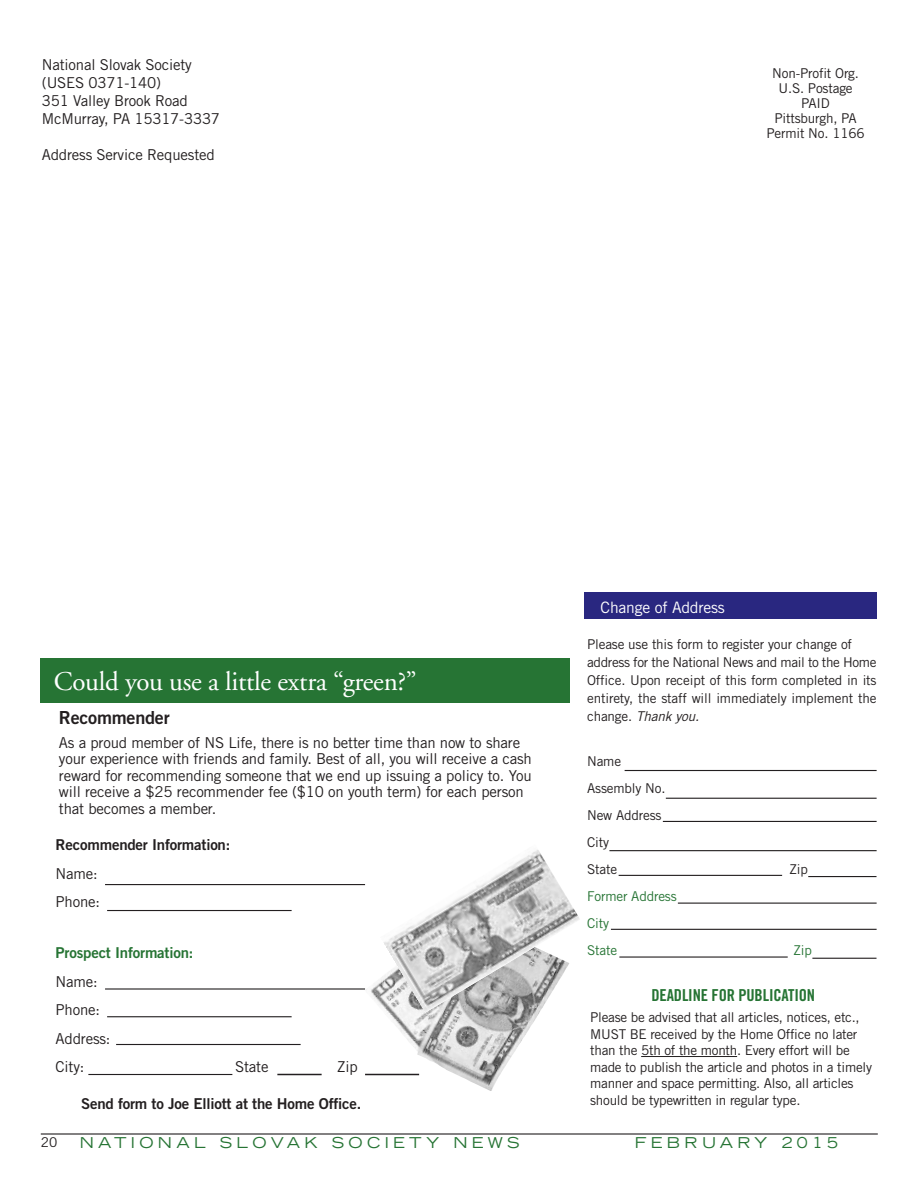
<style>
.page{position:relative;width:918px;height:1188px;background:#fff}
.page>*{position:absolute;margin:0;border:0;box-sizing:border-box;transform-origin:0 0}
.t1{font:27px "Adobe Garamond";letter-spacing:-.01em;color:#fff}
.t2{font:18px "Trade Gothic Bold Two";letter-spacing:-.01em;color:#231f20}
.t3{font:16.5px "Trade Gothic Bold Cond Twenty";letter-spacing:-.01em;color:#267434}
.t4{font:15.75px "Trade Gothic";letter-spacing:-.015em;color:#fff}
.t5{font:15px/28.5px "Trade Gothic";letter-spacing:-.015em;color:#231f20}
.t6{font:15px "Trade Gothic Bold Two";letter-spacing:-.015em;color:#231f20}
.t7{font:expanded 15px "Trade Gothic LH";letter-spacing:.29em;color:#267434}
.t8{font:15px "Trade Gothic Bold Two";letter-spacing:-.015em;color:#267434}
.t9{font:13.5px/16.5px "Trade Gothic";letter-spacing:-.02em;color:#231f20}
.t10{font:13.5px/27px "Trade Gothic";letter-spacing:-.015em;color:#267434}
.s1{font-style:italic}
</style>
<div class="page">
<hr style="left:41px;top:1133px;width:837px;height:2px;background:#231f20">
<div style="left:584px;top:592px;width:293px;height:27px;background:#292780"></div>
<hr style="left:625px;top:770px;width:252px;height:1px;background:#231f20">
<hr style="left:666px;top:798px;width:211px;height:1px;background:#231f20">
<hr style="left:663px;top:821px;width:214px;height:1px;background:#231f20">
<hr style="left:609px;top:850px;width:268px;height:1px;background:#231f20">
<hr style="left:808px;top:876px;width:69px;height:1px;background:#231f20">
<hr style="left:619px;top:875px;width:163px;height:1px;background:#231f20">
<hr style="left:678px;top:903px;width:199px;height:1px;background:#231f20">
<hr style="left:611px;top:929px;width:266px;height:1px;background:#231f20">
<hr style="left:812px;top:958px;width:65px;height:1px;background:#231f20">
<hr style="left:619px;top:956px;width:169px;height:2px;background:#231f20">
<hr style="left:641px;top:1056px;width:96px;height:1px;background:#231f20">
<img style="left:365px;top:982px;width:174px;height:109px">
<div style="left:40px;top:658px;width:530px;height:45px;background:#267434"></div>
<hr style="left:105px;top:884px;width:260px;height:1px;background:#231f20">
<hr style="left:107px;top:1016px;width:185px;height:1px;background:#231f20">
<hr style="left:116px;top:1044px;width:185px;height:1px;background:#231f20">
<hr style="left:88px;top:1074px;width:144px;height:1px;background:#231f20">
<hr style="left:105px;top:988px;width:260px;height:2px;background:#231f20">
<img style="left:380px;top:850px;width:199px;height:163px">
<hr style="left:107px;top:910px;width:185px;height:1px;background:#231f20">
<hr style="left:277px;top:1074px;width:45px;height:1px;background:#231f20">
<hr style="left:365px;top:1074px;width:54px;height:1px;background:#231f20">
<p class="t5" style="left:42px;top:57px;width:180px;line-height:18px">National Slovak Society (USES 0371-140)<br>351 Valley Brook Road<br>McMurray, PA 15317-3337</p>
<p class="t5" style="left:42px;top:142px;width:174px">Address Service Requested</p>
<p class="t9" style="left:766px;top:67px;width:100px;line-height:15px;text-align:center">Non-Profit Org.<br>U.S. Postage<br>PAID<br>Pittsburgh, PA<br>Permit No. 1166</p>
<h1 class="t1" style="left:54px;top:670px;width:364px">Could you use a little extra “green?”</h1>
<h2 class="t2" style="left:59px;top:711px;width:112px">Recommender</h2>
<p class="t5" style="left:59px;top:736px;width:474px;line-height:16.5px">As a proud member of NS Life, there is no better time than now to share your experience with friends and family. Best of all, you will receive a cash reward for recommending someone that we end up issuing a policy to. You will receive a $25 recommender fee ($10 on youth term) for each person that becomes a member.</p>
<p class="t6" style="left:56px;top:840px;width:176px">Recommender Information:</p>
<p class="t5" style="left:56px;top:861px;width:46px">Name:<br>Phone:</p>
<p class="t8" style="left:56px;top:948px;width:139px">Prospect Information:</p>
<p class="t5" style="left:56px;top:969px;width:56px">Name:<br>Phone:<br>Address:<br>City:</p>
<p class="t5" style="left:235px;top:1054px;width:35px">State</p>
<p class="t5" style="left:337px;top:1054px;width:22px">Zip</p>
<p class="t6" style="left:81px;top:1099px;width:282px">Send form to Joe Elliott at the Home Office.</p>
<p class="t4" style="left:601px;top:601px;width:126px">Change of Address</p>
<p class="t9" style="left:587px;top:636px;width:291px;line-height:18px">Please use this form to register your change of address for the National News and mail to the Home Office. Upon receipt of this form completed in its entirety, the staff will immediately implement the change. <span class="s1">Thank you.</span></p>
<p class="t9" style="left:587px;top:749px;width:80px;line-height:27px">Name<br>Assembly No.<br>New Address<br>City<br>State</p>
<p class="t9" style="left:790px;top:862px;width:20px">Zip</p>
<p class="t10" style="left:587px;top:884px;width:91px">Former Address<br>City<br>State</p>
<p class="t10" style="left:794px;top:938px;width:20px">Zip</p>
<p class="t3" style="left:651px;top:989px;width:165px">DEADLINE FOR PUBLICATION</p>
<p class="t9" style="left:590px;top:1010px;width:283px">Please be advised that all articles, notices, etc., MUST BE received by the Home Office no later than the 5th of the month. Every effort will be made to publish the article and photos in a timely manner and space permitting. Also, all articles should be typewritten in regular type.</p>
<p class="t9" style="left:41px;top:1135px;width:18px">20</p>
<p class="t7" style="left:80px;top:1137px;width:441px">NATIONAL SLOVAK SOCIETY NEWS</p>
<p class="t7" style="left:635px;top:1137px;width:205px">FEBRUARY 2015</p>
</div>
